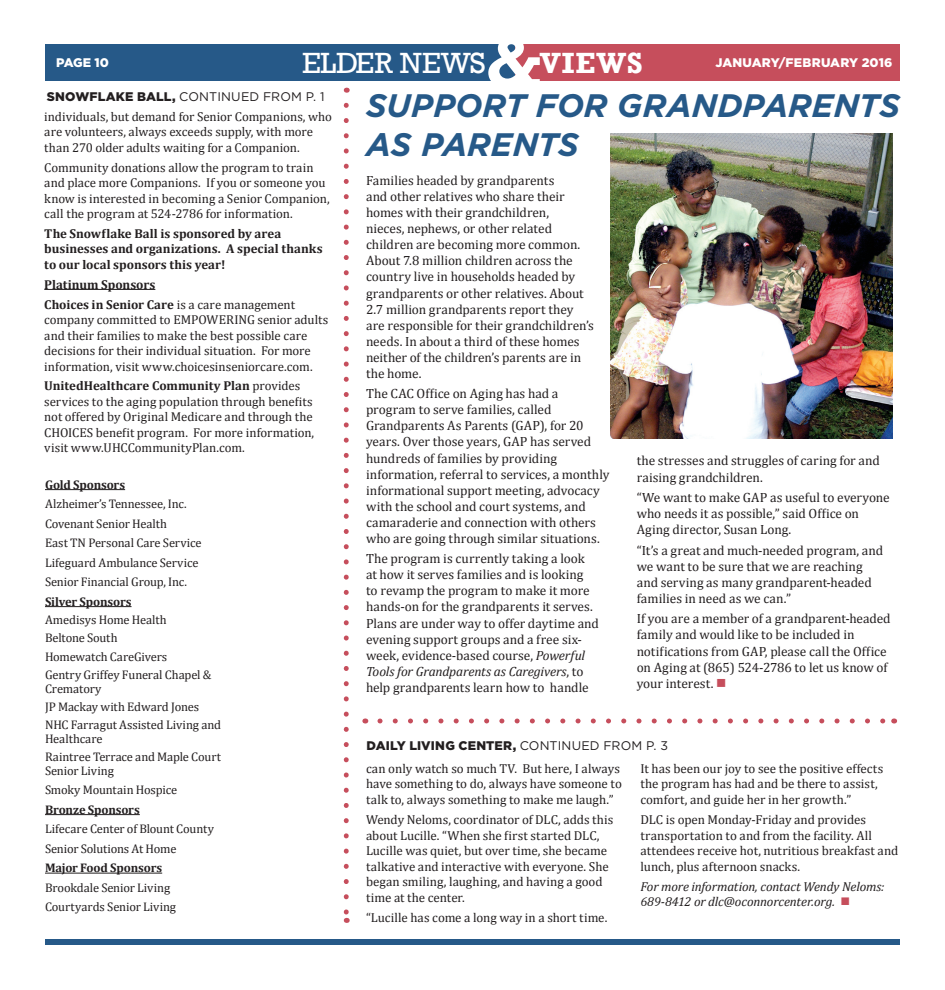
<style>
.page{position:relative;width:945px;height:990px;background:#fff}
.page>*{position:absolute;margin:0;border:0;box-sizing:border-box;transform-origin:0 0}
.Headline{font:italic 700 32.5px/39px "Gotham";color:#265988}
.t1{font:30px "Rockwell";letter-spacing:-.005em;color:#fff}
.t2{font:700 30px "Rockwell";letter-spacing:.03em;color:#fff}
.Body_Copy{font:13.38px/16px "Cambria";color:#231f20}
.Body_Copy-2{font:13px/15.6px "Cambria";color:#231f20}
.Body_Copy-3{font:italic 13px/15.6px "Cambria";letter-spacing:-.015em;color:#231f20}
.Body_Copy-4{font:12.88px/15.5px "Cambria";color:#231f20}
.Body_Copy-5{font:700 12.88px/15.5px "Cambria";letter-spacing:.005em;color:#231f20}
.Body_Copy-6{font:12.5px/13.8px "Cambria";letter-spacing:-.01em;color:#231f20}
.Body_Copy-7{font:700 12.5px "Cambria";letter-spacing:-.01em;color:#231f20}
.Headline-2{font:900 12.5px "Gotham";letter-spacing:.01em;color:#231f20}
.Headline-3{font:12.5px "Gotham";letter-spacing:.005em;color:#231f20}
.t3{font:900 12.5px "Gotham";letter-spacing:.005em;color:#fff}
.s1{font-weight:900}
.s2{font-weight:700}
.s3{font-style:italic}
.s4{color:#c64e5c}
.s5{font-weight:400}
</style>
<div class="page">
<div style="left:45px;top:44px;width:471px;height:37px;background:#265988"></div>
<div style="left:516px;top:44px;width:384px;height:37px;background:#c64e5c"></div>
<svg style="left:488px;top:44px;width:52px;height:37px"></svg>
<div style="left:45px;top:939px;width:855px;height:6px;background:#265988"></div>
<svg style="left:380px;top:719px;width:506px;height:5px"></svg>
<svg style="left:344px;top:105px;width:5px;height:818px"></svg>
<hr style="left:44px;top:289px;width:111px;height:1px;background:#231f20">
<hr style="left:45px;top:489px;width:80px;height:1px;background:#231f20">
<hr style="left:45px;top:606px;width:87px;height:1px;background:#231f20">
<hr style="left:45px;top:814px;width:95px;height:1px;background:#231f20">
<hr style="left:45px;top:873px;width:117px;height:1px;background:#231f20">
<img style="left:610px;top:133px;width:282px;height:305px">
<p class="t3" style="left:56px;top:55px;width:54px">PAGE 10</p>
<h2 class="t1" style="left:302px;top:45px;width:185px">ELDER NEWS</h2>
<h2 class="t2" style="left:540px;top:45px;width:105px">VIEWS</h2>
<p class="t3" style="left:715px;top:55px;width:179px">JANUARY/FEBRUARY 2016</p>
<p class="Headline-3" style="left:47px;top:89px;width:279px"><span class="s1">SNOWFLAKE BALL,</span> CONTINUED FROM P. 1</p>
<p class="Body_Copy-4" style="left:44px;top:109px;width:289px">individuals, but demand for Senior Companions, who are volunteers, always exceeds supply, with more than 270 older adults waiting for a Companion.</p>
<p class="Body_Copy-4" style="left:44px;top:159px;width:287px">Community donations allow the program to train and place more Companions. If you or someone you know is interested in becoming a Senior Companion, call the program at 524-2786 for information.</p>
<p class="Body_Copy-5" style="left:44px;top:225px;width:280px">The Snowflake Ball is sponsored by area businesses and organizations. A special thanks to our local sponsors this year!</p>
<p class="Body_Copy-5" style="left:44px;top:276px;width:113px">Platinum Sponsors</p>
<p class="Body_Copy-4" style="left:44px;top:297px;width:286px"><span class="s2">Choices in Senior Care</span> is a care management company committed to EMPOWERING senior adults and their families to make the best possible care decisions for their individual situation. For more information, visit www.choicesinseniorcare.com.</p>
<p class="Body_Copy-4" style="left:44px;top:378px;width:272px"><span class="s2">UnitedHealthcare Community Plan</span> provides services to the aging population through benefits not offered by Original Medicare and through the CHOICES benefit program. For more information, visit www.UHCCommunityPlan.com.</p>
<p class="Body_Copy-7" style="left:45px;top:477px;width:82px">Gold Sponsors</p>
<p class="Body_Copy-6" style="left:45px;top:497px;width:143px">Alzheimer’s Tennessee, Inc.</p>
<p class="Body_Copy-6" style="left:45px;top:517px;width:124px">Covenant Senior Health</p>
<p class="Body_Copy-6" style="left:45px;top:536px;width:158px">East TN Personal Care Service</p>
<p class="Body_Copy-6" style="left:45px;top:556px;width:155px">Lifeguard Ambulance Service</p>
<p class="Body_Copy-6" style="left:45px;top:575px;width:144px">Senior Financial Group, Inc.</p>
<p class="Body_Copy-7" style="left:45px;top:594px;width:88px">Silver Sponsors</p>
<p class="Body_Copy-6" style="left:45px;top:613px;width:123px">Amedisys Home Health</p>
<p class="Body_Copy-6" style="left:45px;top:631px;width:74px">Beltone South</p>
<p class="Body_Copy-6" style="left:45px;top:650px;width:124px">Homewatch CareGivers</p>
<p class="Body_Copy-6" style="left:45px;top:668px;width:168px">Gentry Griffey Funeral Chapel &amp;<br>Crematory</p>
<p class="Body_Copy-6" style="left:45px;top:700px;width:156px">JP Mackay with Edward Jones</p>
<p class="Body_Copy-6" style="left:45px;top:718px;width:178px">NHC Farragut Assisted Living and<br>Healthcare</p>
<p class="Body_Copy-6" style="left:45px;top:750px;width:178px">Raintree Terrace and Maple Court<br>Senior Living</p>
<p class="Body_Copy-6" style="left:45px;top:783px;width:134px">Smoky Mountain Hospice</p>
<p class="Body_Copy-7" style="left:45px;top:802px;width:96px">Bronze Sponsors</p>
<p class="Body_Copy-6" style="left:45px;top:822px;width:171px">Lifecare Center of Blount County</p>
<p class="Body_Copy-6" style="left:45px;top:842px;width:133px">Senior Solutions At Home</p>
<p class="Body_Copy-7" style="left:45px;top:861px;width:119px">Major Food Sponsors</p>
<p class="Body_Copy-6" style="left:45px;top:881px;width:127px">Brookdale Senior Living</p>
<p class="Body_Copy-6" style="left:45px;top:900px;width:133px">Courtyards Senior Living</p>
<p class="Headline" style="left:366px;top:86px;width:536px">SUPPORT FOR GRANDPARENTS<br>AS PARENTS</p>
<p class="Body_Copy" style="left:366px;top:173px;width:229px">Families headed by grandparents<br>and other relatives who share their homes with their grandchildren,<br>nieces, nephews, or other related children are becoming more common.<br>About 7.8 million children across the country live in households headed by grandparents or other relatives. About 2.7 million grandparents report they are responsible for their grandchildren’s needs. In about a third of these homes neither of the children’s parents are in the home.</p>
<p class="Body_Copy" style="left:366px;top:386px;width:245px">The CAC Office on Aging has had a program to serve families, called Grandparents As Parents (GAP), for 20 years. Over those years, GAP has served hundreds of families by providing information, referral to services, a monthly informational support meeting, advocacy with the school and court systems, and camaraderie and connection with others who are going through similar situations.</p>
<p class="Body_Copy" style="left:366px;top:551px;width:234px">The program is currently taking a look at how it serves families and is looking<br>to revamp the program to make it more hands-on for the grandparents it serves.<br>Plans are under way to offer daytime and evening support groups and a free six&shy;week, evidence-based course, <span class="s3">Powerful Tools for Grandparents as Caregivers</span>, to help grandparents learn how to handle</p>
<p class="Body_Copy" style="left:637px;top:453px;width:245px">the stresses and struggles of caring for and raising grandchildren.</p>
<p class="Body_Copy" style="left:637px;top:489px;width:254px">“We want to make GAP as useful to everyone who needs it as possible,” said Office on<br>Aging director, Susan Long.</p>
<p class="Body_Copy" style="left:637px;top:542px;width:248px">“It’s a great and much-needed program, and we want to be sure that we are reaching and serving as many grandparent-headed families in need as we can.”</p>
<p class="Body_Copy" style="left:637px;top:611px;width:255px">If you are a member of a grandparent-headed family and would like to be included in notifications from GAP, please call the Office on Aging at (865) 524-2786 to let us know of your interest. <span class="s4">■</span></p>
<p class="Headline-2" style="left:367px;top:738px;width:303px">DAILY LIVING CENTER, <span class="s5">CONTINUED FROM P. 3</span></p>
<p class="Body_Copy-2" style="left:366px;top:760px;width:257px">can only watch so much TV. But here, I always have something to do, always have someone to talk to, always something to make me laugh.”</p>
<p class="Body_Copy-2" style="left:366px;top:812px;width:249px">Wendy Neloms, coordinator of DLC, adds this about Lucille. “When she first started DLC, Lucille was quiet, but over time, she became talkative and interactive with everyone. She began smiling, laughing, and having a good time at the center.</p>
<p class="Body_Copy-2" style="left:366px;top:910px;width:243px">“Lucille has come a long way in a short time.</p>
<p class="Body_Copy-2" style="left:641px;top:760px;width:244px">It has been our joy to see the positive effects the program has had and be there to assist, comfort, and guide her in her growth.”</p>
<p class="Body_Copy-2" style="left:641px;top:812px;width:259px">DLC is open Monday-Friday and provides transportation to and from the facility. All attendees receive hot, nutritious breakfast and lunch, plus afternoon snacks.</p>
<p class="Body_Copy-3" style="left:641px;top:878px;width:246px">For more information, contact Wendy Neloms:<br>689-8412 or dlc@oconnorcenter.org. <span class="s4">■</span></p>
</div>
